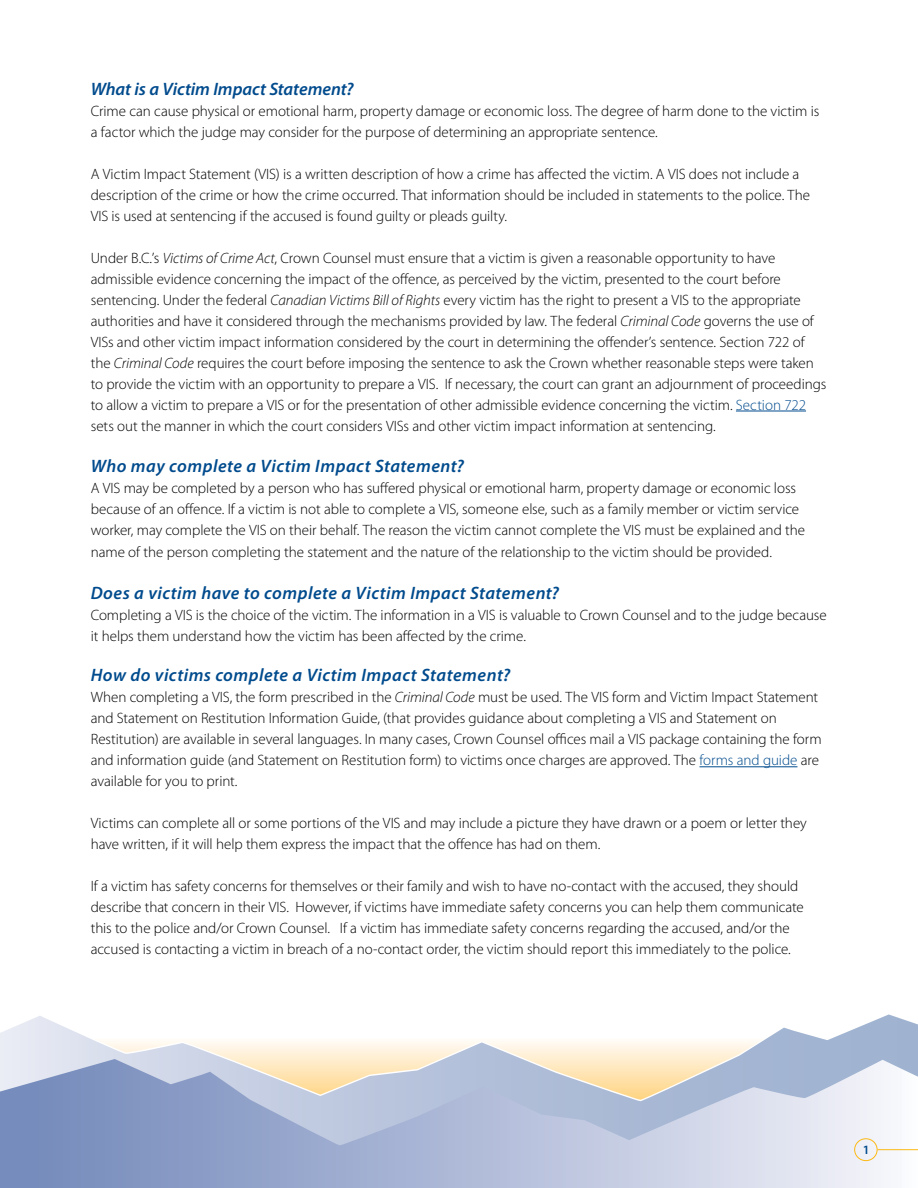
<style>
.page{position:relative;width:918px;height:1188px;background:#fff}
.page>*{position:absolute;margin:0;border:0;box-sizing:border-box;transform-origin:0 0}
.t1{font:italic 600 18px "Myriad Pro";letter-spacing:.025em;color:#004b8d}
.t2{font:italic 600 18px "Myriad Pro";letter-spacing:-.005em;color:#004b8d}
.t3{font:300 15px/21px "Myriad Pro";color:#000}
.t4{font:600 12.75px "Myriad Pro";color:#004b8d}
.s1{font-style:italic}
.s2{color:#004b8d}
</style>
<div class="page">
<svg style="left:0;top:1014px;width:918px;height:45px"></svg>
<svg style="left:0;top:1059px;width:918px;height:129px;background:#b6c0d6"></svg>
<div style="left:854px;top:1138px;width:24px;height:23px;border:1px solid #fdb913;border-radius:50%"></div>
<hr style="left:878px;top:1149px;width:40px;height:1px;background:#fdb913">
<hr style="left:736px;top:411px;width:70px;height:1px;background:#004b8d">
<hr style="left:699px;top:766px;width:98px;height:1px;background:#004b8d">
<p class="t2" style="left:91px;top:77px;width:264px">What is a Victim Impact Statement?</p>
<p class="t3" style="left:91px;top:100px;width:730px">Crime can cause physical or emotional harm, property damage or economic loss. The degree of harm done to the victim is a factor which the judge may consider for the purpose of determining an appropriate sentence.</p>
<p class="t3" style="left:91px;top:163px;width:721px">A Victim I mpact Statement (VIS) is a written description of how a crime has affected the victim. A VIS does not include a description of the crime or how the crime occurred. That information should be included in statements to the police. The<br>VIS is used at sentencing if the accused is found guilty or pleads guilty.</p>
<p class="t3" style="left:91px;top:247px;width:737px">U nder B.C.’s <span class="s1">Victims of Crime Act</span>, Crown Counsel must ensure that a victim is given a reasonable opportunity to have admissible evidence concerning the impact of the offence, as perceived by the victim, presented to the court before sentencing. U nder the federal <span class="s1">Canadian Victims Bill of Rights</span> every victim has the right to present a VIS to the appropriate authorities and have it considered through the mechanisms provided by law. The federal <span class="s1">Criminal Code</span> governs the use of VISs and other victim impact information considered by the court in determining the offender’s sentence. Section 722 of the <span class="s1">Criminal Code</span> requires the court before imposing the sentence to ask the Crown whether reasonable steps were taken to provide the victim with an opportunity to prepare a VIS. If necessary, the court can grant an adjournment of proceedings to allow a victim to prepare a VIS or for the presentation of other admissible evidence concerning the victim. <span class="s2">Section 722 </span>sets out the manner in which the court considers VISs and other victim impact information at sentencing.</p>
<p class="t1" style="left:91px;top:455px;width:375px">Who may complete a Victim Impact Statement?</p>
<p class="t3" style="left:91px;top:478px;width:716px">A VIS may be completed by a person who has suffered physical or emotional harm, property damage or economic loss because of an offence. If a victim is not able to complete a VIS, someone else, such as a family member or victim service worker, may complete the VIS on their behalf. The reason the victim cannot complete the VIS must be explained and the name of the person completing the statement and the nature of the relationship to the victim should be provided.</p>
<p class="t1" style="left:91px;top:581px;width:470px">Does a victim have to complete a Victim Impact Statement?</p>
<p class="t3" style="left:91px;top:604px;width:738px">Completing a VIS is the choice of the victim. The information in a VIS is valuable to Crown Counsel and to the judge because it helps them understand how the victim has been affected by the crime.</p>
<p class="t1" style="left:91px;top:664px;width:421px">How do victims complete a Victim Impact Statement?</p>
<p class="t3" style="left:91px;top:687px;width:732px">When completing a VIS, the form prescribed in the <span class="s1">Criminal Code</span> must be used. The VIS form and Victim I mpact Statement and Statement on Restitution I nformation Guide, (that provides guidance about completing a VIS and Statement on Restitution) are available in several languages. I n many cases, Crown Counsel offices mail a VIS package containing the form and information guide (and Statement on Restitution form) to victims once charges are approved. The <span class="s2">forms and guide</span> are available for you to print.</p>
<p class="t3" style="left:91px;top:813px;width:718px">Victims can complete all or some portions of the VIS and may include a picture they have drawn or a poem or letter they have written, if it will help them express the impact that the offence has had on them.</p>
<p class="t3" style="left:91px;top:876px;width:715px">If a victim has safety concerns for themselves or their family and wish to have no-contact with the accused, they should describe that concern in their VIS. However, if victims have immediate safety concerns you can help them communicate this to the police and/or Crown Counsel. If a victim has immediate safety concerns regarding the accused, and/or the accused is contacting a victim in breach of a no-contact order, the victim should report this immediately to the police.</p>
<p class="t4" style="left:863px;top:1141px;width:8px">1</p>
</div>
